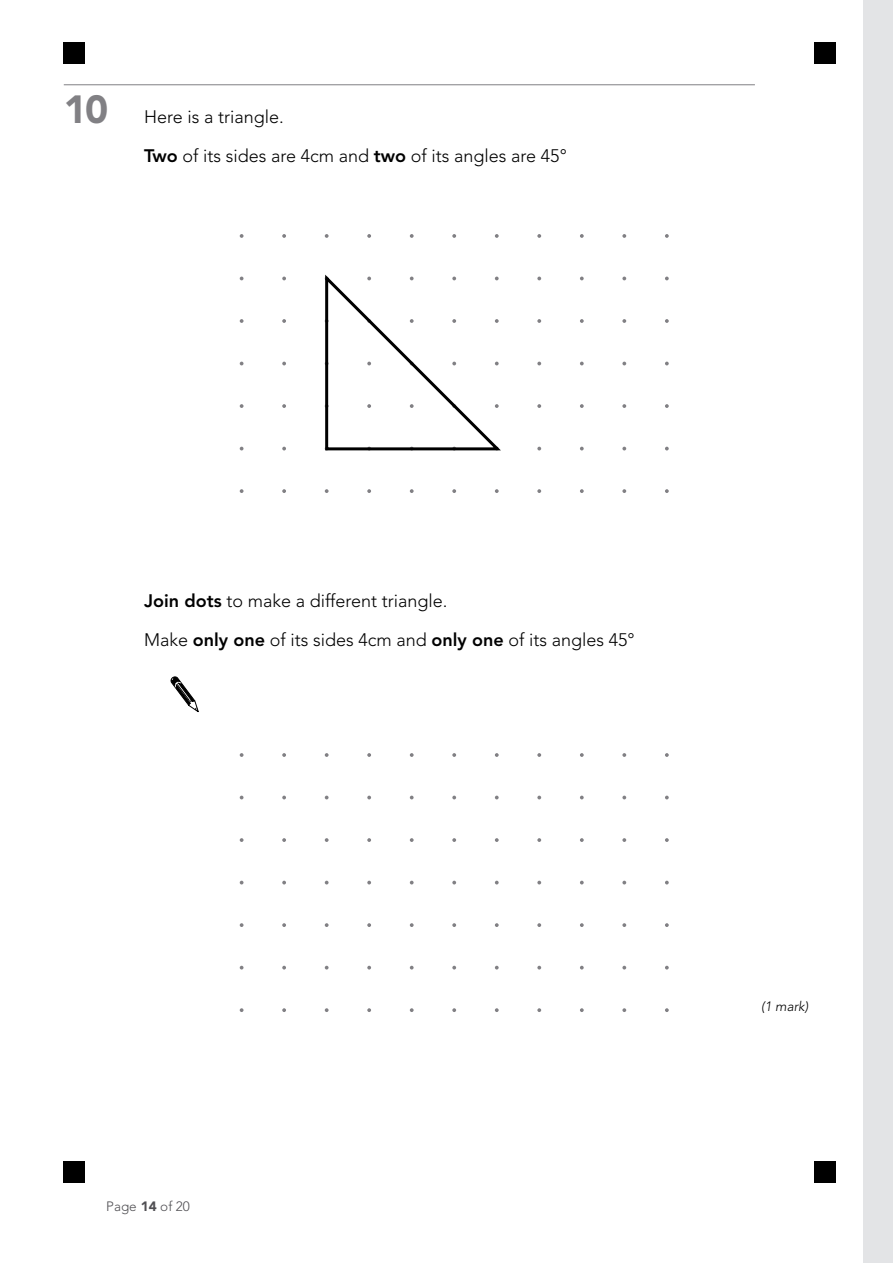
<style>
.page{position:relative;width:893px;height:1263px;background:#fff}
.page>*{position:absolute;margin:0;border:0;box-sizing:border-box;transform-origin:0 0}
.t1{font:900 39px "Avenir";color:#818084}
.t2{font:300 18px/38.5px "Avenir";color:#000}
.t3{font:300 13.5px "Avenir";color:#504f53}
.t4{font:italic 300 13.5px "Avenir";color:#000}
.s1{font-weight:800}
.s2{font-weight:900}
</style>
<div class="page">
<div style="left:863px;top:0;width:30px;height:1263px;background:#e3e4e6"></div>
<div style="left:64px;top:43px;width:21px;height:21px;background:#000"></div>
<div style="left:814px;top:43px;width:22px;height:21px;background:#000"></div>
<div style="left:64px;top:1161px;width:21px;height:21px;background:#000"></div>
<div style="left:814px;top:1161px;width:22px;height:21px;background:#000"></div>
<svg style="left:240px;top:753px;width:3px;height:4px"></svg>
<svg style="left:282px;top:753px;width:4px;height:4px"></svg>
<svg style="left:325px;top:753px;width:4px;height:4px"></svg>
<svg style="left:367px;top:753px;width:4px;height:4px"></svg>
<svg style="left:410px;top:753px;width:4px;height:4px"></svg>
<svg style="left:452px;top:753px;width:4px;height:4px"></svg>
<svg style="left:495px;top:753px;width:4px;height:4px"></svg>
<svg style="left:537px;top:753px;width:4px;height:4px"></svg>
<svg style="left:580px;top:753px;width:4px;height:4px"></svg>
<svg style="left:622px;top:753px;width:4px;height:4px"></svg>
<svg style="left:665px;top:753px;width:4px;height:4px"></svg>
<svg style="left:282px;top:796px;width:4px;height:3px"></svg>
<svg style="left:325px;top:796px;width:4px;height:3px"></svg>
<svg style="left:367px;top:796px;width:4px;height:3px"></svg>
<svg style="left:410px;top:796px;width:4px;height:3px"></svg>
<svg style="left:452px;top:796px;width:4px;height:3px"></svg>
<svg style="left:495px;top:796px;width:4px;height:3px"></svg>
<svg style="left:537px;top:796px;width:4px;height:3px"></svg>
<svg style="left:580px;top:796px;width:4px;height:3px"></svg>
<svg style="left:622px;top:796px;width:4px;height:3px"></svg>
<svg style="left:665px;top:796px;width:4px;height:3px"></svg>
<svg style="left:240px;top:838px;width:3px;height:4px"></svg>
<svg style="left:282px;top:838px;width:4px;height:4px"></svg>
<svg style="left:325px;top:838px;width:4px;height:4px"></svg>
<svg style="left:367px;top:838px;width:4px;height:4px"></svg>
<svg style="left:410px;top:838px;width:4px;height:4px"></svg>
<svg style="left:452px;top:838px;width:4px;height:4px"></svg>
<svg style="left:495px;top:838px;width:4px;height:4px"></svg>
<svg style="left:537px;top:838px;width:4px;height:4px"></svg>
<svg style="left:580px;top:838px;width:4px;height:4px"></svg>
<svg style="left:622px;top:838px;width:4px;height:4px"></svg>
<svg style="left:665px;top:838px;width:4px;height:4px"></svg>
<svg style="left:282px;top:881px;width:4px;height:3px"></svg>
<svg style="left:325px;top:881px;width:4px;height:3px"></svg>
<svg style="left:367px;top:881px;width:4px;height:3px"></svg>
<svg style="left:410px;top:881px;width:4px;height:3px"></svg>
<svg style="left:452px;top:881px;width:4px;height:3px"></svg>
<svg style="left:495px;top:881px;width:4px;height:3px"></svg>
<svg style="left:537px;top:881px;width:4px;height:3px"></svg>
<svg style="left:580px;top:881px;width:4px;height:3px"></svg>
<svg style="left:622px;top:881px;width:4px;height:3px"></svg>
<svg style="left:665px;top:881px;width:4px;height:3px"></svg>
<svg style="left:240px;top:923px;width:3px;height:4px"></svg>
<svg style="left:282px;top:923px;width:4px;height:4px"></svg>
<svg style="left:325px;top:923px;width:4px;height:4px"></svg>
<svg style="left:367px;top:923px;width:4px;height:4px"></svg>
<svg style="left:410px;top:923px;width:4px;height:4px"></svg>
<svg style="left:452px;top:923px;width:4px;height:4px"></svg>
<svg style="left:495px;top:923px;width:4px;height:4px"></svg>
<svg style="left:537px;top:923px;width:4px;height:4px"></svg>
<svg style="left:580px;top:923px;width:4px;height:4px"></svg>
<svg style="left:622px;top:923px;width:4px;height:4px"></svg>
<svg style="left:665px;top:923px;width:4px;height:4px"></svg>
<svg style="left:282px;top:966px;width:4px;height:3px"></svg>
<svg style="left:325px;top:966px;width:4px;height:3px"></svg>
<svg style="left:367px;top:966px;width:4px;height:3px"></svg>
<svg style="left:410px;top:966px;width:4px;height:3px"></svg>
<svg style="left:452px;top:966px;width:4px;height:3px"></svg>
<svg style="left:495px;top:966px;width:4px;height:3px"></svg>
<svg style="left:537px;top:966px;width:4px;height:3px"></svg>
<svg style="left:580px;top:966px;width:4px;height:3px"></svg>
<svg style="left:622px;top:966px;width:4px;height:3px"></svg>
<svg style="left:665px;top:966px;width:4px;height:3px"></svg>
<svg style="left:240px;top:1008px;width:3px;height:4px"></svg>
<svg style="left:282px;top:1008px;width:4px;height:4px"></svg>
<svg style="left:325px;top:1008px;width:4px;height:4px"></svg>
<svg style="left:367px;top:1008px;width:4px;height:4px"></svg>
<svg style="left:410px;top:1008px;width:4px;height:4px"></svg>
<svg style="left:452px;top:1008px;width:4px;height:4px"></svg>
<svg style="left:495px;top:1008px;width:4px;height:4px"></svg>
<svg style="left:537px;top:1008px;width:4px;height:4px"></svg>
<svg style="left:580px;top:1008px;width:4px;height:4px"></svg>
<svg style="left:622px;top:1008px;width:4px;height:4px"></svg>
<svg style="left:665px;top:1008px;width:4px;height:4px"></svg>
<svg style="left:170px;top:676px;width:29px;height:36px"></svg>
<svg style="left:240px;top:234px;width:3px;height:4px"></svg>
<svg style="left:282px;top:234px;width:4px;height:4px"></svg>
<svg style="left:325px;top:234px;width:4px;height:4px"></svg>
<svg style="left:367px;top:234px;width:4px;height:4px"></svg>
<svg style="left:410px;top:234px;width:4px;height:4px"></svg>
<svg style="left:452px;top:234px;width:4px;height:4px"></svg>
<svg style="left:495px;top:234px;width:4px;height:4px"></svg>
<svg style="left:537px;top:234px;width:4px;height:4px"></svg>
<svg style="left:580px;top:234px;width:4px;height:4px"></svg>
<svg style="left:622px;top:234px;width:4px;height:4px"></svg>
<svg style="left:665px;top:234px;width:4px;height:4px"></svg>
<svg style="left:282px;top:277px;width:4px;height:3px"></svg>
<svg style="left:537px;top:277px;width:4px;height:3px"></svg>
<svg style="left:580px;top:277px;width:4px;height:3px"></svg>
<svg style="left:622px;top:277px;width:4px;height:3px"></svg>
<svg style="left:665px;top:277px;width:4px;height:3px"></svg>
<svg style="left:240px;top:319px;width:3px;height:4px"></svg>
<svg style="left:282px;top:319px;width:4px;height:4px"></svg>
<svg style="left:537px;top:319px;width:4px;height:4px"></svg>
<svg style="left:580px;top:319px;width:4px;height:4px"></svg>
<svg style="left:622px;top:319px;width:4px;height:4px"></svg>
<svg style="left:665px;top:319px;width:4px;height:4px"></svg>
<svg style="left:282px;top:362px;width:4px;height:3px"></svg>
<svg style="left:537px;top:362px;width:4px;height:3px"></svg>
<svg style="left:580px;top:362px;width:4px;height:3px"></svg>
<svg style="left:622px;top:362px;width:4px;height:3px"></svg>
<svg style="left:665px;top:362px;width:4px;height:3px"></svg>
<svg style="left:240px;top:404px;width:3px;height:4px"></svg>
<svg style="left:282px;top:404px;width:4px;height:4px"></svg>
<svg style="left:537px;top:404px;width:4px;height:4px"></svg>
<svg style="left:580px;top:404px;width:4px;height:4px"></svg>
<svg style="left:622px;top:404px;width:4px;height:4px"></svg>
<svg style="left:665px;top:404px;width:4px;height:4px"></svg>
<svg style="left:282px;top:447px;width:4px;height:3px"></svg>
<svg style="left:537px;top:447px;width:4px;height:3px"></svg>
<svg style="left:580px;top:447px;width:4px;height:3px"></svg>
<svg style="left:622px;top:447px;width:4px;height:3px"></svg>
<svg style="left:665px;top:447px;width:4px;height:3px"></svg>
<svg style="left:240px;top:489px;width:3px;height:4px"></svg>
<svg style="left:282px;top:489px;width:4px;height:4px"></svg>
<svg style="left:325px;top:489px;width:4px;height:4px"></svg>
<svg style="left:367px;top:489px;width:4px;height:4px"></svg>
<svg style="left:410px;top:489px;width:4px;height:4px"></svg>
<svg style="left:452px;top:489px;width:4px;height:4px"></svg>
<svg style="left:495px;top:489px;width:4px;height:4px"></svg>
<svg style="left:537px;top:489px;width:4px;height:4px"></svg>
<svg style="left:580px;top:489px;width:4px;height:4px"></svg>
<svg style="left:622px;top:489px;width:4px;height:4px"></svg>
<svg style="left:665px;top:489px;width:4px;height:4px"></svg>
<svg style="left:324px;top:274px;width:177px;height:177px"></svg>
<hr style="left:64px;top:84px;width:691px;height:1px;background:#818084">
<h1 class="t1" style="left:64px;top:86px;width:46px">10</h1>
<p class="t2" style="left:144px;top:98px;width:424px">Here is a triangle.<br><span class="s1">Two</span> of its sides are 4cm and <span class="s1">two</span> of its angles are 45°</p>
<p class="t2" style="left:144px;top:582px;width:492px"><span class="s1">Join dots</span> to make a different triangle.<br>Make <span class="s1">only one</span> of its sides 4cm and <span class="s1">only one</span> of its angles 45°</p>
<p class="t3" style="left:106px;top:1199px;width:85px">Page <span class="s2">14</span> of 20</p>
<p class="t4" style="left:761px;top:998px;width:49px">(1 mark)</p>
</div>
